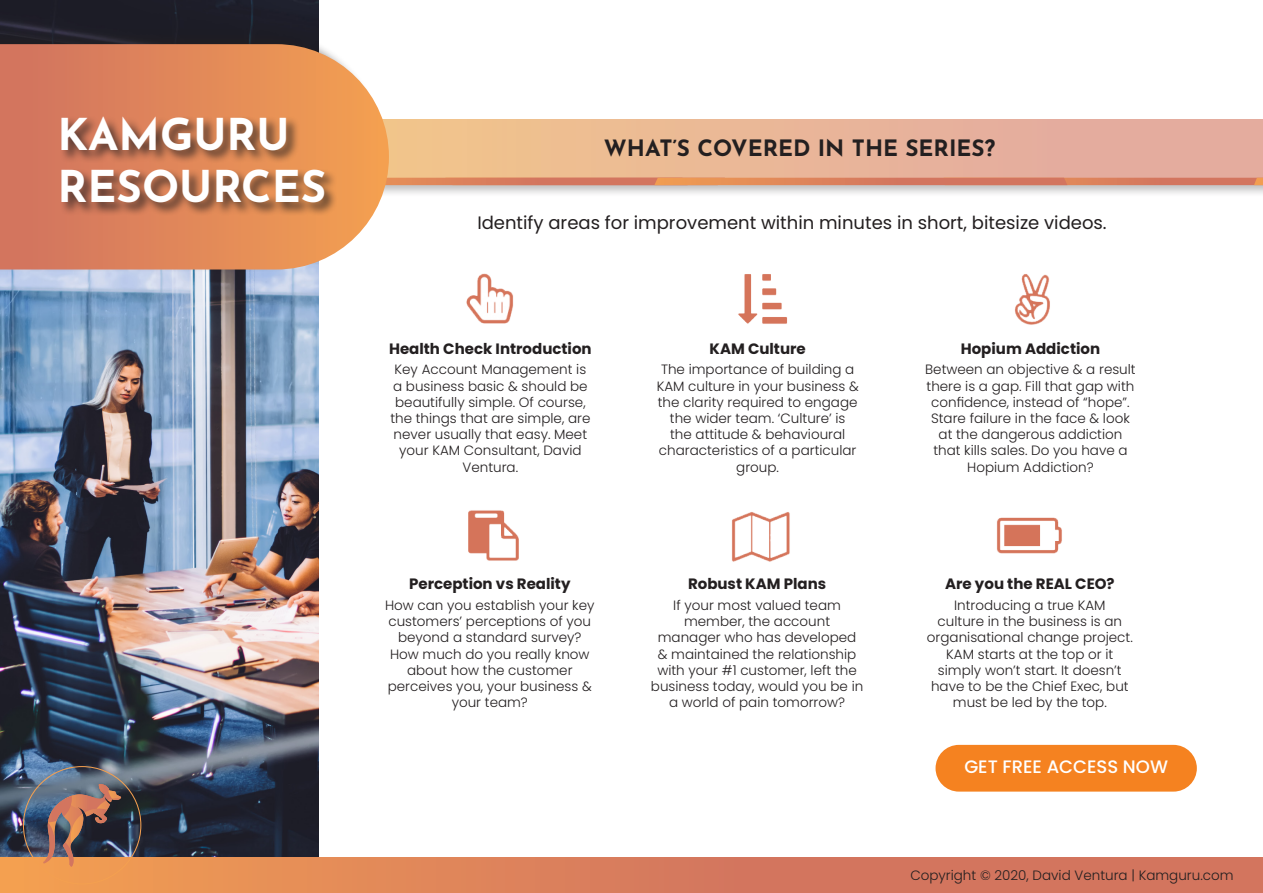
<style>
.page{position:relative;width:1263px;height:893px;background:#fff}
.page>*{position:absolute;margin:0;border:0;box-sizing:border-box;transform-origin:0 0}
.t1{font:100 43.65px "Josefin Sans";color:#fff}
.t2{font:100 22.5px "Josefin Sans";color:#231f20}
.t3{font:18px "Poppins";color:#231f20}
.t4{font:500 18px "Poppins";color:#fff}
.t5{font:700 15px "Poppins";color:#231f20}
.t6{font:300 13.5px/16.2px "Poppins";color:#231f20;text-align:center}
</style>
<div class="page">
<img style="left:0;top:0;width:319px;height:857px">
<div style="left:0;top:857px;width:1263px;height:36px;background:linear-gradient(to right,#ee9954,#cb6a61)"></div>
<svg style="left:43px;top:784px;width:78px;height:83px;background:#7d5f57"></svg>
<div style="left:2px;top:122px;width:1261px;height:75px;background:#231f20;opacity:.5"></div>
<svg style="left:389px;top:120px;width:874px;height:58px;background:#e9b597"></svg>
<svg style="left:389px;top:178px;width:874px;height:7px;background:#d97e5c"></svg>
<div style="left:0;top:29px;width:385px;height:243px;background:#231f20;opacity:.5"></div>
<svg style="left:0;top:44px;width:389px;height:225px;background:#e29167"></svg>
<div style="left:59px;top:115px;width:279px;height:101px;background:#231f20;opacity:.75"></div>
<img style="left:466px;top:273px;width:48px;height:51px">
<img style="left:738px;top:274px;width:50px;height:50px">
<img style="left:1015px;top:274px;width:35px;height:51px">
<img style="left:468px;top:510px;width:51px;height:51px">
<img style="left:732px;top:512px;width:58px;height:50px">
<img style="left:997px;top:517px;width:65px;height:37px">
<div style="left:935px;top:745px;width:262px;height:47px;background:#f58220;border-radius:23px"></div>
<p class="t1" style="left:57px;top:102px;width:234px">KAMGURU</p>
<p class="t1" style="left:57px;top:155px;width:270px">RESOURCES</p>
<p class="t2" style="left:604px;top:131px;width:393px">WHAT’S COVERED IN THE SERIES?</p>
<p class="t3" style="left:477px;top:212px;width:631px">Identify areas for improvement within minutes in short, bitesize videos.</p>
<p class="t5" style="left:389px;top:340px;width:204px">Health Check Introduction</p>
<p class="t6" style="left:390px;top:362px;width:202px">Key Account Management is a business basic &amp; should be beautifully simple. Of course, the things that are simple, are never usually that easy. Meet your KAM Consultant, David<br>Ventura.</p>
<p class="t5" style="left:409px;top:575px;width:163px">Perception vs Reality</p>
<p class="t6" style="left:385px;top:597px;width:211px">How can you establish your key customers’ perceptions of you beyond a standard survey?<br>How much do you really know about how the customer perceives you, your business &amp; your team?</p>
<p class="t5" style="left:709px;top:340px;width:98px">KAM Culture</p>
<p class="t6" style="left:657px;top:362px;width:204px">The importance of building a<br>KAM culture in your business &amp; the clarity required to engage the wider team. ‘Culture’ is<br>the attitude &amp; behavioural characteristics of a particular group.</p>
<p class="t5" style="left:688px;top:575px;width:140px">Robust KAM Plans</p>
<p class="t6" style="left:651px;top:597px;width:214px">If your most valued team member, the account manager who has developed<br>&amp; maintained the relationship with your #1 customer, left the business today, would you be in a world of pain tomorrow?</p>
<p class="t5" style="left:961px;top:340px;width:141px">Hopium Addiction</p>
<p class="t6" style="left:925px;top:362px;width:212px">Between an objective &amp; a result there is a gap. Fill that gap with confidence, instead of “hope”.<br>Stare failure in the face &amp; look at the dangerous addiction that kills sales. Do you have a<br>Hopium Addiction?</p>
<p class="t5" style="left:945px;top:575px;width:171px">Are you the REAL CEO?</p>
<p class="t6" style="left:927px;top:597px;width:207px">Introducing a true KAM<br>culture in the business is an organisational change project.<br>KAM starts at the top or it simply won’t start. It doesn’t have to be the Chief Exec, but must be led by the top.</p>
<p class="t4" style="left:964px;top:756px;width:205px">GET FREE ACCESS NOW</p>
<p class="t6" style="left:910px;top:867px;width:325px">Copyright © 2020, David Ventura | Kamguru.com</p>
</div>
